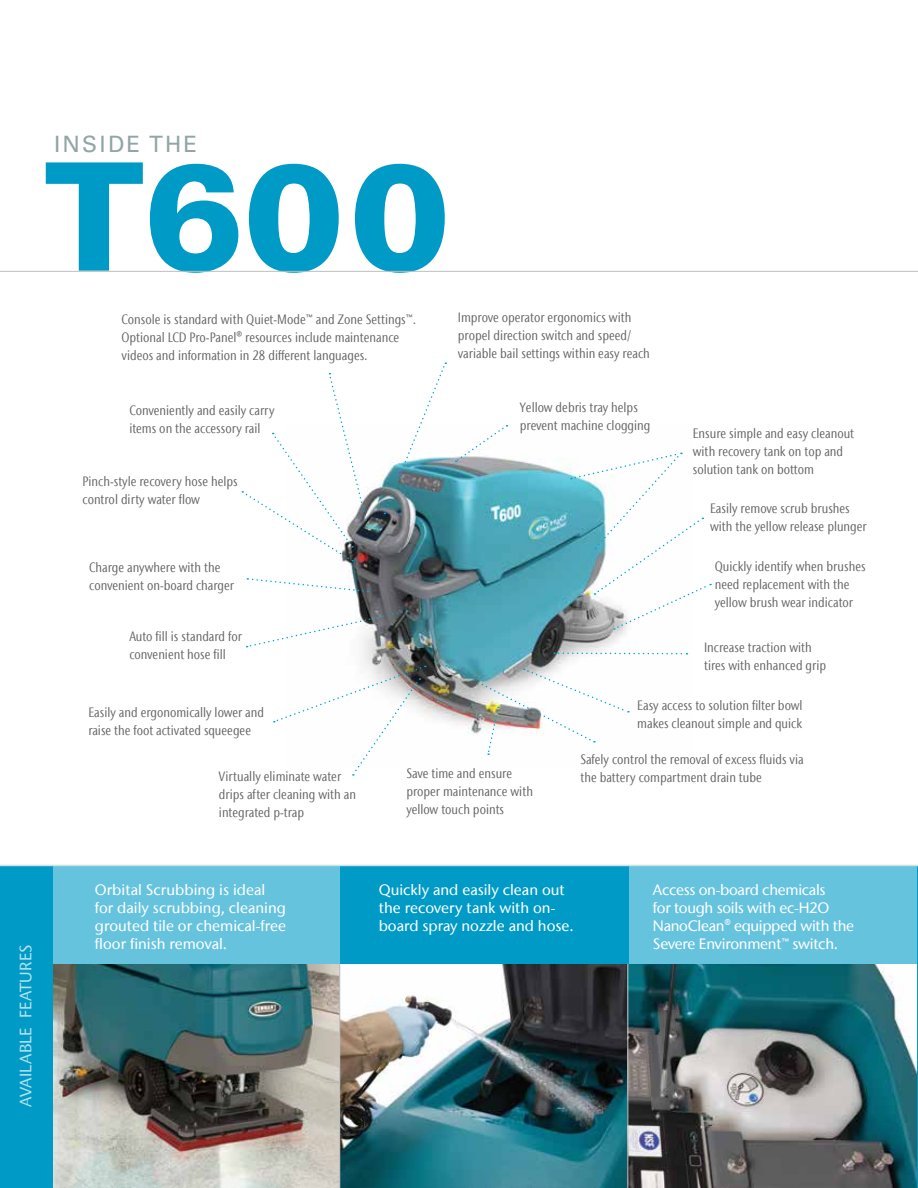
<style>
.page{position:relative;width:918px;height:1188px;background:#fff}
.page>*{position:absolute;margin:0;border:0;box-sizing:border-box;transform-origin:0 0}
.t1{font:900 150px "Univers LT Std";color:#009ac7}
.t2{font:22.5px "Univers LT Std";letter-spacing:.1em;color:#91a5a5}
.t3{font:500 16.5px "Stone Sans IIITC Com";letter-spacing:.01em;color:#b3e1ee}
.t4{font:500 15px/18px "Stone Sans IIITC Com";color:#fff}
.t5{font:500 15px/18px "Stone Sans IIITC Com";letter-spacing:-.02em;color:#fff}
.t6{font:condensed 13.5px/18px "Stone Sans IIITC Com";color:#636466}
</style>
<div class="page">
<img style="left:347px;top:425px;width:342px;height:296px">
<img style="left:52px;top:964px;width:575px;height:224px">
<img style="left:628px;top:960px;width:289px;height:228px">
<div style="left:51px;top:866px;width:289px;height:98px;background:#66c3de"></div>
<div style="left:629px;top:866px;width:289px;height:98px;background:#66c3de"></div>
<div style="left:340px;top:865px;width:288px;height:99px;background:#009ac7"></div>
<hr style="left:339px;top:964px;width:1px;height:224px;background:#bcbec0">
<hr style="left:627px;top:964px;width:1px;height:224px;background:#bcbec0">
<div style="left:0;top:866px;width:52px;height:322px;background:#009ac7"></div>
<hr style="left:917px;top:866px;width:1px;height:322px;background:#009ac7">
<hr style="left:0;top:271px;width:918px;height:1px;background:#bcbec0">
<hr style="left:0;top:865px;width:918px;height:1px;background:#cde1e3">
<img style="left:384px;top:362px;width:62px;height:152px">
<svg style="left:455px;top:425px;width:53px;height:37px"></svg>
<svg style="left:554px;top:652px;width:133px;height:3px"></svg>
<img style="left:446px;top:665px;width:183px;height:90px">
<svg style="left:247px;top:577px;width:122px;height:16px"></svg>
<svg style="left:247px;top:610px;width:160px;height:38px"></svg>
<svg style="left:274px;top:666px;width:152px;height:110px"></svg>
<svg style="left:242px;top:373px;width:126px;height:189px"></svg>
<svg style="left:571px;top:452px;width:140px;height:178px"></svg>
<h2 class="t2" style="left:54px;top:131px;width:145px">INSIDE THE</h2>
<h1 class="t1" style="left:44px;top:123px;width:408px">T600</h1>
<p class="t6" style="left:121px;top:311px;width:296px">Console is standard with Quiet-Mode™ and Zone Settings™.<br>Optional LCD Pro-Panel® resources include maintenance videos and information in 28 different languages.</p>
<p class="t6" style="left:129px;top:401px;width:147px">Conveniently and easily carry items on the accessory rail</p>
<p class="t6" style="left:458px;top:308px;width:193px">Improve operator ergonomics with propel direction switch and speed/ variable bail settings within easy reach</p>
<p class="t6" style="left:520px;top:399px;width:132px">Yellow debris tray helps prevent machine clogging</p>
<p class="t6" style="left:82px;top:472px;width:157px">Pinch-style recovery hose helps control dirty water flow</p>
<p class="t6" style="left:89px;top:559px;width:146px">Charge anywhere with the convenient on-board charger</p>
<p class="t6" style="left:129px;top:627px;width:114px">Auto fill is standard for convenient hose fill</p>
<p class="t6" style="left:693px;top:424px;width:163px">Ensure simple and easy cleanout with recovery tank on top and solution tank on bottom</p>
<p class="t6" style="left:710px;top:499px;width:158px">Easily remove scrub brushes with the yellow release plunger</p>
<p class="t6" style="left:715px;top:557px;width:152px">Quickly identify when brushes need replacement with the yellow brush wear indicator</p>
<p class="t6" style="left:704px;top:638px;width:124px">Increase traction with tires with enhanced grip</p>
<p class="t6" style="left:637px;top:696px;width:167px">Easy access to solution filter bowl makes cleanout simple and quick</p>
<p class="t6" style="left:580px;top:750px;width:225px">Safely control the removal of excess fluids via</p>
<p class="t6" style="left:88px;top:704px;width:177px">Easily and ergonomically lower and raise the foot activated squeegee</p>
<p class="t6" style="left:406px;top:764px;width:128px">Save time and ensure proper maintenance with yellow touch points</p>
<p class="t6" style="left:219px;top:767px;width:124px">Virtually eliminate water</p>
<p class="t6" style="left:580px;top:768px;width:183px">the battery compartment drain tube</p>
<p class="t6" style="left:219px;top:785px;width:139px">drips after cleaning with an integrated p-trap</p>
<p class="t3" style="left:15px;top:1107px;width:164px;rotate:-90deg">AVAILABLE FEATURES</p>
<p class="t4" style="left:95px;top:881px;width:193px">Orbital Scrubbing is ideal for daily scrubbing, cleaning grouted tile or chemical-free floor finish removal.</p>
<p class="t4" style="left:379px;top:881px;width:197px">Quickly and easily clean out the recovery tank with on&shy;board spray nozzle and hose.</p>
<p class="t5" style="left:653px;top:881px;width:203px">Access on-board chemicals<br>for tough soils with ec-H2O<br>NanoClean® equipped with the<br>Severe Environment™ switch.</p>
</div>
